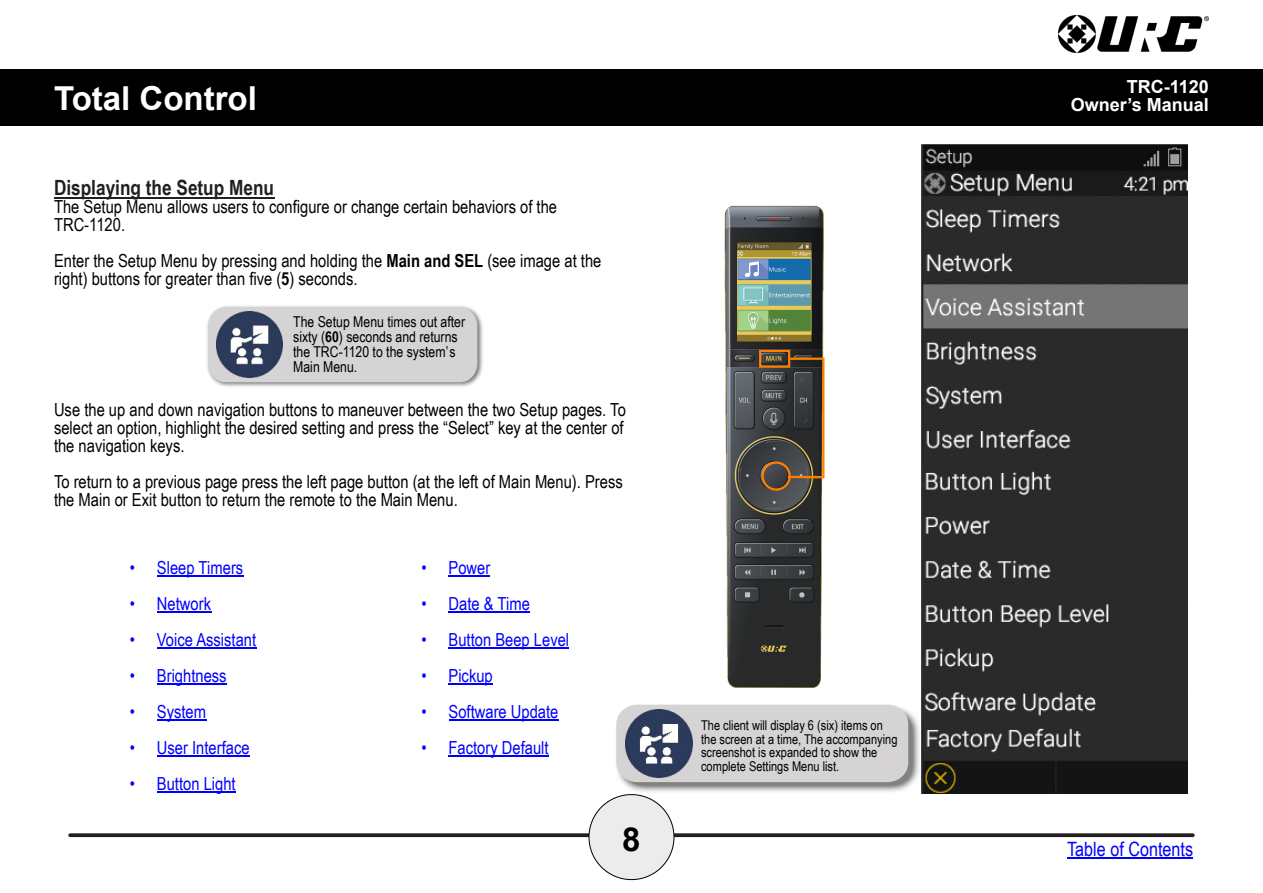
<style>
.page{position:relative;width:1263px;height:893px;background:#fff}
.page>*{position:absolute;margin:0;border:0;box-sizing:border-box;transform-origin:0 0}
.t1{font:700 33px "Arial";color:#fff}
.t2{font:700 33px "Arial";color:#000}
.t3{font:700 21px "Arial Narrow";color:#231f20}
.t4{font:19.65px "Arial Narrow";color:#00f}
.t5{font:18px/18px "Arial Narrow";color:#000}
.t6{font:18px "Arial Narrow";color:#00f}
.t7{font:700 18px/18.6px "Arial";color:#fff;text-align:right}
.t8{font:15px/15px "Arial Narrow";color:#000}
.t9{font:13.5px/13.5px "Arial Narrow";color:#000}
.s1{font-weight:700}
</style>
<div class="page">
<img style="left:724px;top:205px;width:100px;height:482px">
<svg style="left:70px;top:833px;width:1123px;height:4px;background:#353132"></svg>
<div style="left:589px;top:794px;width:85px;height:86px;background:#edeced;border:1px solid #000;border-radius:50%"></div>
<div style="left:0;top:70px;width:1263px;height:56px;background:#000"></div>
<img style="left:1059px;top:15px;width:150px;height:38px">
<img style="left:616px;top:704px;width:304px;height:92px">
<div style="left:616px;top:705px;width:292px;height:77px;background:#d5d3d4;border-radius:20px"></div>
<img style="left:625px;top:710px;width:68px;height:67px">
<hr style="left:1067px;top:858px;width:126px;height:1px;background:#00f">
<hr style="left:54px;top:197px;width:220px;height:1px;background:#231f20">
<img style="left:207px;top:306px;width:276px;height:81px">
<div style="left:208px;top:307px;width:269px;height:75px;background:#d5d3d4;border-radius:18px"></div>
<img style="left:217px;top:312px;width:65px;height:65px">
<hr style="left:157px;top:576px;width:86px;height:1px;background:#00f">
<hr style="left:157px;top:612px;width:54px;height:1px;background:#00f">
<hr style="left:157px;top:648px;width:99px;height:1px;background:#00f">
<hr style="left:157px;top:684px;width:70px;height:1px;background:#00f">
<hr style="left:157px;top:720px;width:49px;height:1px;background:#00f">
<hr style="left:157px;top:756px;width:93px;height:1px;background:#00f">
<hr style="left:157px;top:792px;width:79px;height:1px;background:#00f">
<hr style="left:448px;top:576px;width:42px;height:1px;background:#00f">
<hr style="left:448px;top:612px;width:82px;height:1px;background:#00f">
<hr style="left:448px;top:648px;width:121px;height:1px;background:#00f">
<hr style="left:448px;top:684px;width:45px;height:1px;background:#00f">
<hr style="left:448px;top:720px;width:110px;height:1px;background:#00f">
<hr style="left:448px;top:756px;width:101px;height:1px;background:#00f">
<div style="left:759px;top:350px;width:31px;height:18px;border:2px solid #ff8000"></div>
<svg style="left:787px;top:356px;width:38px;height:123px;background:#4a4035"></svg>
<div style="left:761px;top:461px;width:30px;height:30px;border:2px solid #ff8000;border-radius:50%"></div>
<hr style="left:788px;top:476px;width:29px;height:2px;background:#ff8000">
<img style="left:921px;top:144px;width:266px;height:650px">
<h1 class="t1" style="left:54px;top:86px;width:204px">Total Control</h1>
<p class="t7" style="left:1071px;top:79px;width:140px">TRC-1120<br>Owner’s Manual</p>
<p class="t3" style="left:54px;top:179px;width:222px">Displaying the Setup Menu</p>
<p class="t5" style="left:54px;top:199px;width:505px">The Setup Menu allows users to configure or change certain behaviors of the<br>TRC-1120.</p>
<p class="t5" style="left:54px;top:253px;width:549px">Enter the Setup Menu by pressing and holding the <span class="s1">Main and SEL</span> (see image at the right) buttons for greater than five (<span class="s1">5</span>) seconds.</p>
<p class="t8" style="left:293px;top:316px;width:173px">The Setup Menu times out after sixty (<span class="s1">60</span>) seconds and returns the TRC-1120 to the system’s<br>Main Menu.</p>
<p class="t5" style="left:54px;top:402px;width:573px">Use the up and down navigation buttons to maneuver between the two Setup pages. To select an option, highlight the desired setting and press the “Select” key at the center of the navigation keys.</p>
<p class="t5" style="left:54px;top:474px;width:570px">To return to a previous page press the left page button (at the left of Main Menu). Press the Main or Exit button to return the remote to the Main Menu.</p>
<p class="t6" style="left:130px;top:561px;width:115px">• Sleep Timers</p>
<p class="t6" style="left:130px;top:597px;width:83px">• Network</p>
<p class="t6" style="left:130px;top:633px;width:128px">• Voice Assistant</p>
<p class="t6" style="left:130px;top:669px;width:98px">• Brightness</p>
<p class="t6" style="left:130px;top:705px;width:78px">• System</p>
<p class="t6" style="left:130px;top:741px;width:121px">• User Interface</p>
<p class="t6" style="left:130px;top:777px;width:107px">• Button Light</p>
<p class="t6" style="left:421px;top:561px;width:70px">• Power</p>
<p class="t6" style="left:421px;top:597px;width:110px">• Date &amp; Time</p>
<p class="t6" style="left:421px;top:633px;width:149px">• Button Beep Level</p>
<p class="t6" style="left:421px;top:669px;width:73px">• Pickup</p>
<p class="t6" style="left:421px;top:705px;width:138px">• Software Update</p>
<p class="t6" style="left:421px;top:741px;width:129px">• Factory Default</p>
<h1 class="t2" style="left:622px;top:827px;width:20px">8</h1>
<p class="t9" style="left:701px;top:720px;width:198px">The client will display 6 (six) items on the screen at a time, The accompanying screenshot is expanded to show the complete Settings Menu list.</p>
<p class="t4" style="left:1067px;top:841px;width:127px">Table of Contents</p>
</div>
